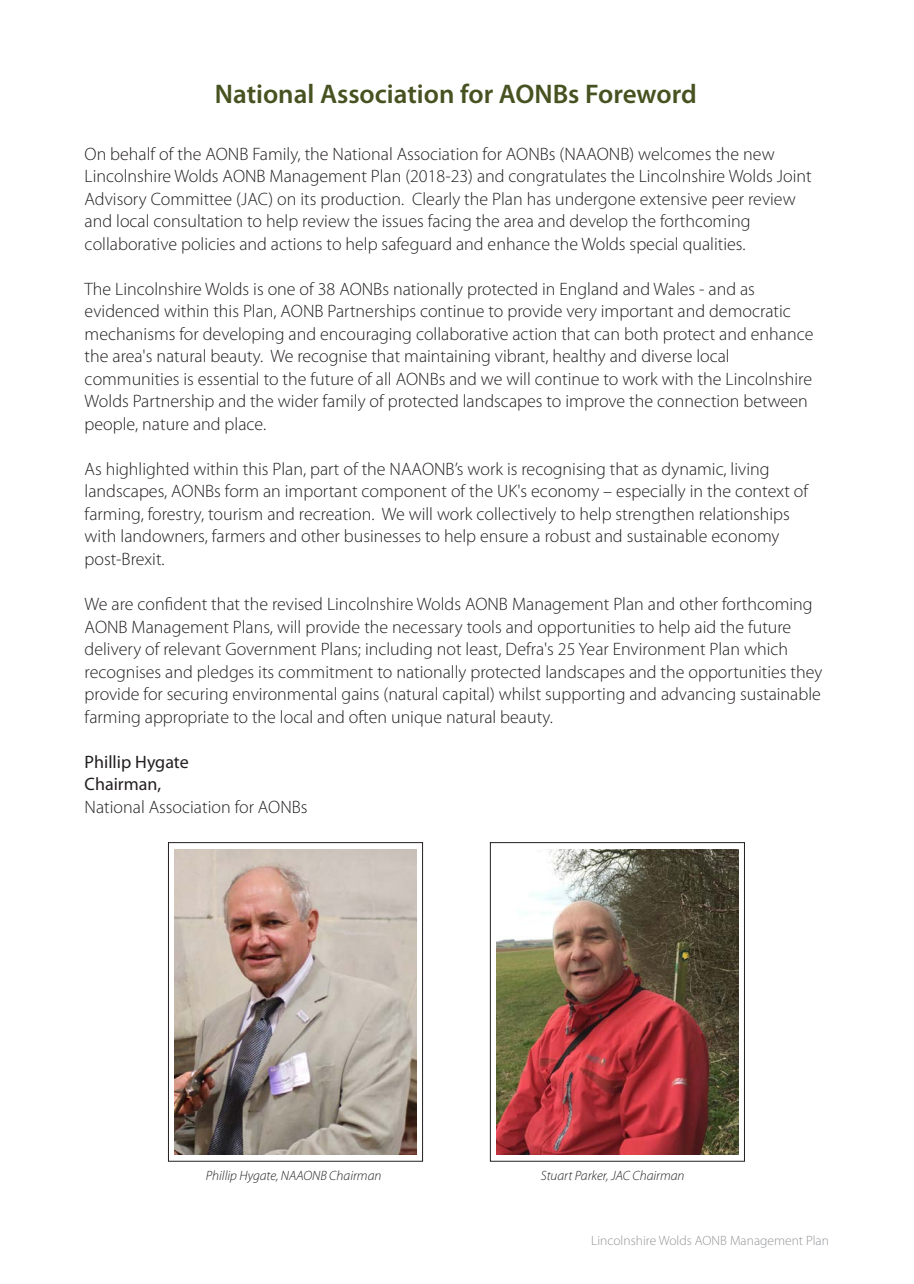
<style>
.page{position:relative;width:914px;height:1284px;background:#fff}
.page>*{position:absolute;margin:0;border:0;box-sizing:border-box;transform-origin:0 0}
.t1{font:600 27px "Myriad Pro";color:#475221}
.t2{font:300 18px/22.5px "Myriad Pro";color:#231f20}
.t3{font:italic 300 13.5px "Myriad Pro";color:#231f20}
.t4{font:300 13.5px "Myriad Pro";color:#939598}
.s1{font-weight:400}
</style>
<div class="page">
<div style="left:490px;top:842px;width:255px;height:319px;border:1px solid #231f20"></div>
<div style="left:168px;top:842px;width:255px;height:319px;border:1px solid #231f20"></div>
<img style="left:497px;top:849px;width:242px;height:305px">
<img style="left:174px;top:849px;width:242px;height:305px">
<p class="t1" style="left:215px;top:77px;width:483px">National Association for AONBs Foreword</p>
<p class="t2" style="left:85px;top:143px;width:728px">On behalf of the AONB Family, the National Association for AONBs (NAAONB) welcomes the new Lincolnshire Wolds AONB Management Plan (2018-23) and congratulates the Lincolnshire Wolds Joint Advisory Committee (JAC) on its production. Clearly the Plan has undergone extensive peer review and local consultation to help review the issues facing the area and develop the forthcoming collaborative policies and actions to help safeguard and enhance the Wolds special qualities.</p>
<p class="t2" style="left:85px;top:278px;width:730px">The Lincolnshire Wolds is one of 38 AONBs nationally protected in England and Wales - and as evidenced within this Plan, AONB Partnerships continue to provide very important and democratic mechanisms for developing and encouraging collaborative action that can both protect and enhance the area's natural beauty. We recognise that maintaining vibrant, healthy and diverse local communities is essential to the future of all AONBs and we will continue to work with the Lincolnshire Wolds Partnership and the wider family of protected landscapes to improve the connection between people, nature and place.</p>
<p class="t2" style="left:85px;top:458px;width:725px">As highlighted within this Plan, part of the NAAONB’s work is recognising that as dynamic, living landscapes, AONBs form an important component of the UK's economy – especially in the context of farming, forestry, tourism and recreation. We will work collectively to help strengthen relationships with landowners, farmers and other businesses to help ensure a robust and sustainable economy post-Brexit.</p>
<p class="t2" style="left:85px;top:593px;width:739px">We are confident that the revised Lincolnshire Wolds AONB Management Plan and other forthcoming AONB Management Plans, will provide the necessary tools and opportunities to help aid the future delivery of relevant Government Plans; including not least, Defra's 25 Year Environment Plan which recognises and pledges its commitment to nationally protected landscapes and the opportunities they provide for securing environmental gains (natural capital) whilst supporting and advancing sustainable farming appropriate to the local and often unique natural beauty.</p>
<p class="t2" style="left:85px;top:750px;width:224px"><span class="s1">Phillip Hygate<br>Chairman,<br></span>National Association for AONBs</p>
<p class="t3" style="left:206px;top:1168px;width:177px">Phillip Hygate, NAAONB Chairman</p>
<p class="t3" style="left:541px;top:1168px;width:145px">Stuart Parker, JAC Chairman</p>
<p class="t4" style="left:591px;top:1233px;width:239px">Lincolnshire Wolds AONB Management Plan</p>
</div>
